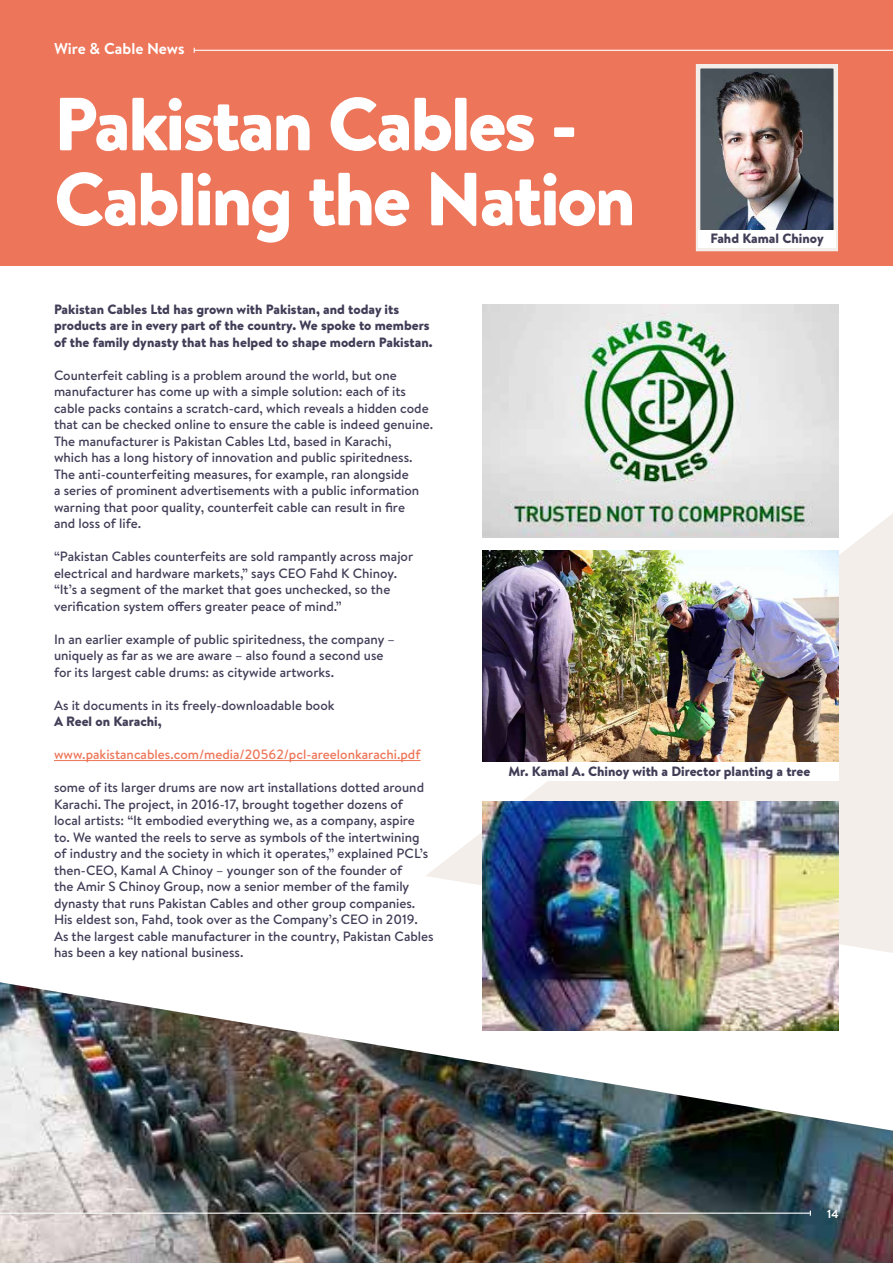
<style>
.page{position:relative;width:893px;height:1263px;background:#fff}
.page>*{position:absolute;margin:0;border:0;box-sizing:border-box;transform-origin:0 0}
.t1{font:900 75px/75px "Brandon Text";letter-spacing:-.035em;color:#fff}
.t2{font:700 15.75px "Brandon Text";color:#fff}
.t3{font:500 13.5px/16.5px "Brandon Text";color:#423d57}
.t4{font:900 13.5px/16.5px "Brandon Text";color:#423d57}
.t5{font:500 13.5px "Brandon Text";color:#ee7658}
.t6{font:700 12px "Brandon Grotesque";color:#fff}
</style>
<div class="page">
<svg style="left:426px;top:513px;width:467px;height:440px"></svg>
<div style="left:0;top:0;width:893px;height:266px;background:#ed7559"></div>
<hr style="left:194px;top:50px;width:699px;height:1px;background:#fff">
<hr style="left:54px;top:760px;width:367px;height:1px;background:#ee7658">
<img style="left:0;top:982px;width:893px;height:281px">
<img style="left:483px;top:304px;width:356px;height:234px">
<img style="left:483px;top:801px;width:356px;height:229px">
<img style="left:483px;top:551px;width:356px;height:211px">
<hr style="left:0;top:1212px;width:810px;height:2px;background:#fff">
<img style="left:701px;top:69px;width:132px;height:161px">
<div style="left:696px;top:64px;width:142px;height:187px;border:4px solid #f3eee9"></div>
<div style="left:698px;top:230px;width:138px;height:18px;background:#fff"></div>
<div style="left:480px;top:762px;width:359px;height:19px;background:#fff"></div>
<p class="t2" style="left:54px;top:38px;width:132px">Wire &amp; Cable News</p>
<h1 class="t1" style="left:54px;top:85px;width:583px">Pakistan Cables -<br>Cabling the Nation</h1>
<p class="t4" style="left:710px;top:230px;width:115px">Fahd Kamal Chinoy</p>
<p class="t4" style="left:54px;top:300px;width:380px">Pakistan Cables Ltd has grown with Pakistan, and today its products are in every part of the country. We spoke to members of the family dynasty that has helped to shape modern Pakistan.</p>
<p class="t3" style="left:54px;top:366px;width:381px">Counterfeit cabling is a problem around the world, but one manufacturer has come up with a simple solution: each of its cable packs contains a scratch-card, which reveals a hidden code that can be checked online to ensure the cable is indeed genuine.<br>The manufacturer is Pakistan Cables Ltd, based in Karachi,<br>which has a long history of innovation and public spiritedness.<br>The anti-counterfeiting measures, for example, ran alongside<br>a series of prominent advertisements with a public information warning that poor quality, counterfeit cable can result in fire<br>and loss of life.</p>
<p class="t3" style="left:54px;top:548px;width:361px">“Pakistan Cables counterfeits are sold rampantly across major electrical and hardware markets,” says CEO Fahd K Chinoy. “It’s a segment of the market that goes unchecked, so the verification system offers greater peace of mind.”</p>
<p class="t3" style="left:54px;top:630px;width:342px">In an earlier example of public spiritedness, the company – uniquely as far as we are aware – also found a second use for its largest cable drums: as citywide artworks.</p>
<p class="t3" style="left:54px;top:696px;width:282px">As it documents in its freely-downloadable book</p>
<p class="t4" style="left:54px;top:713px;width:109px">A Reel on Karachi,</p>
<p class="t5" style="left:54px;top:745px;width:368px">www.pakistancables.com/media/20562/pcl-areelonkarachi.pdf</p>
<p class="t3" style="left:54px;top:779px;width:381px">some of its larger drums are now art installations dotted around Karachi. The project, in 2016-17, brought together dozens of<br>local artists: “It embodied everything we, as a company, aspire to. We wanted the reels to serve as symbols of the intertwining of industry and the society in which it operates,” explained PCL’s then-CEO, Kamal A Chinoy – younger son of the founder of<br>the Amir S Chinoy Group, now a senior member of the family dynasty that runs Pakistan Cables and other group companies.<br>His eldest son, Fahd, took over as the Company’s CEO in 2019.<br>As the largest cable manufacturer in the country, Pakistan Cables has been a key national business.</p>
<p class="t4" style="left:509px;top:763px;width:303px">Mr. Kamal A. Chinoy with a Director planting a tree</p>
<p class="t6" style="left:827px;top:1205px;width:13px">14</p>
</div>
